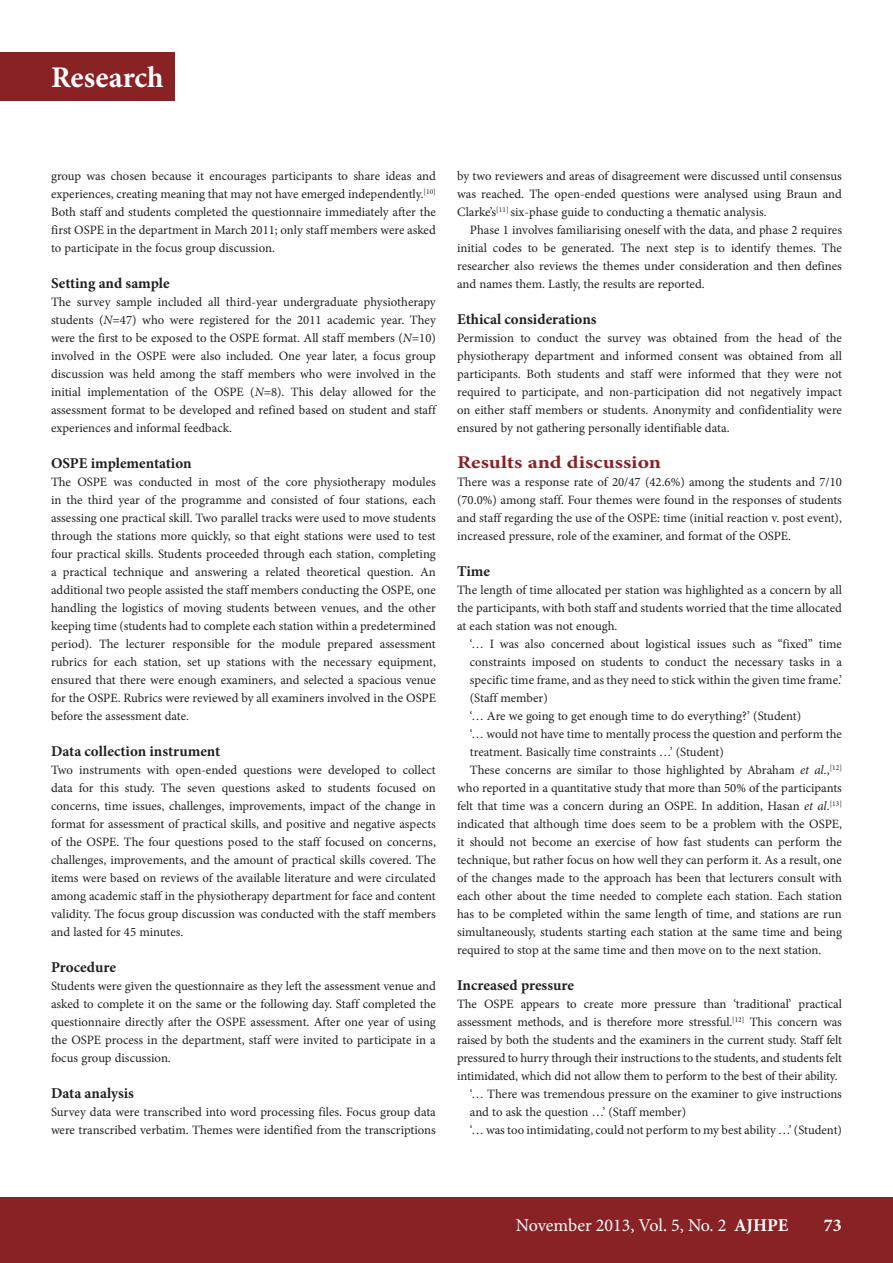
<style>
.page{position:relative;width:893px;height:1263px;background:#fff}
.page>*{position:absolute;margin:0;border:0;box-sizing:border-box;transform-origin:0 0}
.t1{font:700 30px "Minion Pro";color:#fff}
.t2{font:18px "Minion Pro";letter-spacing:-.005em;color:#fff}
.B_HEAD{font:700 18px "Minion Pro";color:#892225;scale:1.2 1}
.t3{font:700 18px "Minion Pro";color:#fff}
.C_HEAD{font:700 15px "Minion Pro";color:#231f20}
.BODY_TEXT_1ST_PARAGR{font:12.75px/18px "Minion Pro";letter-spacing:-.005em;color:#231f20;text-align:justify}
.BODY_TEXT_INDENT{font:12.75px/18px "Minion Pro";color:#231f20;text-align:justify}
.s1{font-style:italic}
.s2{font-weight:700}
</style>
<div class="page">
<div style="left:0;top:1197px;width:893px;height:66px;background:#892225"></div>
<div style="left:0;top:52px;width:174px;height:49px;background:#892225"></div>
<p class="t1" style="left:51px;top:57px;width:114px">Research</p>
<p class="BODY_TEXT_1ST_PARAGR" style="left:51px;top:167px;width:386px">group was chosen because it encourages participants to share ideas and experiences, creating meaning that may not have emerged independently.<sup>[10] </sup>Both staff and students completed the questionnaire immediately after the first OSPE in the department in March 2011; only staff members were asked to participate in the focus group discussion.</p>
<h3 class="C_HEAD" style="left:51px;top:273px;width:120px">Setting and sample</h3>
<p class="BODY_TEXT_1ST_PARAGR" style="left:51px;top:293px;width:386px">The survey sample included all third-year undergraduate physiotherapy students (<span class="s1">N</span>=47) who were registered for the 2011 academic year. They were the first to be exposed to the OSPE format. All staff members (<span class="s1">N</span>=10) involved in the OSPE were also included. One year later, a focus group discussion was held among the staff members who were involved in the initial implementation of the OSPE (<span class="s1">N</span>=8). This delay allowed for the assessment format to be developed and refined based on student and staff experiences and informal feedback.</p>
<h3 class="C_HEAD" style="left:51px;top:453px;width:142px">OSPE implementation</h3>
<p class="BODY_TEXT_1ST_PARAGR" style="left:51px;top:473px;width:386px">The OSPE was conducted in most of the core physiotherapy modules in the third year of the programme and consisted of four stations, each assessing one practical skill. Two parallel tracks were used to move students through the stations more quickly, so that eight stations were used to test four practical skills. Students proceeded through each station, completing a practical technique and answering a related theoretical question. An additional two people assisted the staff members conducting the OSPE, one handling the logistics of moving students between venues, and the other keeping time (students had to complete each station within a predetermined period). The lecturer responsible for the module prepared assessment rubrics for each station, set up stations with the necessary equipment, ensured that there were enough examiners, and selected a spacious venue for the OSPE. Rubrics were reviewed by all examiners involved in the OSPE before the assessment date.</p>
<h3 class="C_HEAD" style="left:51px;top:741px;width:171px">Data collection instrument</h3>
<p class="BODY_TEXT_1ST_PARAGR" style="left:51px;top:761px;width:386px">Two instruments with open-ended questions were developed to collect data for this study. The seven questions asked to students focused on concerns, time issues, challenges, improvements, impact of the change in format for assessment of practical skills, and positive and negative aspects of the OSPE. The four questions posed to the staff focused on concerns, challenges, improvements, and the amount of practical skills covered. The items were based on reviews of the available literature and were circulated among academic staff in the physiotherapy department for face and content validity. The focus group discussion was conducted with the staff members and lasted for 45 minutes.</p>
<h3 class="C_HEAD" style="left:51px;top:957px;width:66px">Procedure</h3>
<p class="BODY_TEXT_1ST_PARAGR" style="left:51px;top:977px;width:386px">Students were given the questionnaire as they left the assessment venue and asked to complete it on the same or the following day. Staff completed the questionnaire directly after the OSPE assessment. After one year of using the OSPE process in the department, staff were invited to participate in a focus group discussion.</p>
<h3 class="C_HEAD" style="left:51px;top:1083px;width:84px">Data analysis</h3>
<p class="BODY_TEXT_1ST_PARAGR" style="left:51px;top:1103px;width:386px">Survey data were transcribed into word processing files. Focus group data were transcribed verbatim. Themes were identified from the transcriptions</p>
<p class="BODY_TEXT_1ST_PARAGR" style="left:457px;top:167px;width:386px">by two reviewers and areas of disagreement were discussed until consensus was reached. The open-ended questions were analysed using Braun and Clarke’s<sup>[11]</sup> six-phase guide to conducting a thematic analysis.</p>
<p class="BODY_TEXT_INDENT" style="left:457px;top:221px;width:386px;text-indent:13px">Phase 1 involves familiarising oneself with the data, and phase 2 requires initial codes to be generated. The next step is to identify themes. The researcher also reviews the themes under consideration and then defines and names them. Lastly, the results are reported.</p>
<h3 class="C_HEAD" style="left:457px;top:309px;width:141px">Ethical considerations</h3>
<p class="BODY_TEXT_1ST_PARAGR" style="left:457px;top:329px;width:386px">Permission to conduct the survey was obtained from the head of the physiotherapy department and informed consent was obtained from all participants. Both students and staff were informed that they were not required to participate, and non-participation did not negatively impact on either staff members or students. Anonymity and confidentiality were ensured by not gathering personally identifiable data.</p>
<h2 class="B_HEAD" style="left:457px;top:450px;width:171px">Results and discussion</h2>
<p class="BODY_TEXT_1ST_PARAGR" style="left:457px;top:473px;width:386px">There was a response rate of 20/47 (42.6%) among the students and 7/10 (70.0%) among staff. Four themes were found in the responses of students and staff regarding the use of the OSPE: time (initial reaction v. post event), increased pressure, role of the examiner, and format of the OSPE.</p>
<h3 class="C_HEAD" style="left:457px;top:561px;width:34px">Time</h3>
<p class="BODY_TEXT_1ST_PARAGR" style="left:457px;top:581px;width:386px">The length of time allocated per station was highlighted as a concern by all the participants, with both staff and students worried that the time allocated at each station was not enough.</p>
<p class="BODY_TEXT_INDENT" style="left:470px;top:635px;width:374px">‘… I was also concerned about logistical issues such as “fixed” time constraints imposed on students to conduct the necessary tasks in a specific time frame, and as they need to stick within the given time frame.’ (Staff member)</p>
<p class="BODY_TEXT_INDENT" style="left:470px;top:707px;width:333px">‘… Are we going to get enough time to do everything?’ (Student)</p>
<p class="BODY_TEXT_INDENT" style="left:470px;top:725px;width:374px">‘… would not have time to mentally process the question and perform the treatment. Basically time constraints …’ (Student)</p>
<p class="BODY_TEXT_INDENT" style="left:457px;top:761px;width:386px;text-indent:13px">These concerns are similar to those highlighted by Abraham <span class="s1">et al.</span>,<sup>[12] </sup>who reported in a quantitative study that more than 50% of the participants felt that time was a concern during an OSPE. In addition, Hasan <span class="s1">et al</span>.<sup>[13] </sup>indicated that although time does seem to be a problem with the OSPE, it should not become an exercise of how fast students can perform the technique, but rather focus on how well they can perform it. As a result, one of the changes made to the approach has been that lecturers consult with each other about the time needed to complete each station. Each station has to be completed within the same length of time, and stations are run simultaneously, students starting each station at the same time and being required to stop at the same time and then move on to the next station.</p>
<h3 class="C_HEAD" style="left:457px;top:975px;width:118px">Increased pressure</h3>
<p class="BODY_TEXT_1ST_PARAGR" style="left:457px;top:995px;width:386px">The OSPE appears to create more pressure than ‘traditional’ practical assessment methods, and is therefore more stressful.<sup>[12]</sup> This concern was raised by both the students and the examiners in the current study. Staff felt pressured to hurry through their instructions to the students, and students felt intimidated, which did not allow them to perform to the best of their ability.</p>
<p class="BODY_TEXT_INDENT" style="left:470px;top:1085px;width:374px">‘… There was tremendous pressure on the examiner to give instructions and to ask the question …’ (Staff member)</p>
<p class="BODY_TEXT_INDENT" style="left:470px;top:1121px;width:374px">‘… was too intimidating, could not perform to my best ability …’ (Student)</p>
<p class="t2" style="left:516px;top:1213px;width:274px">November 2013, Vol. 5, No. 2 <span class="s2">AJHPE</span></p>
<p class="t3" style="left:824px;top:1213px;width:20px">73</p>
</div>
